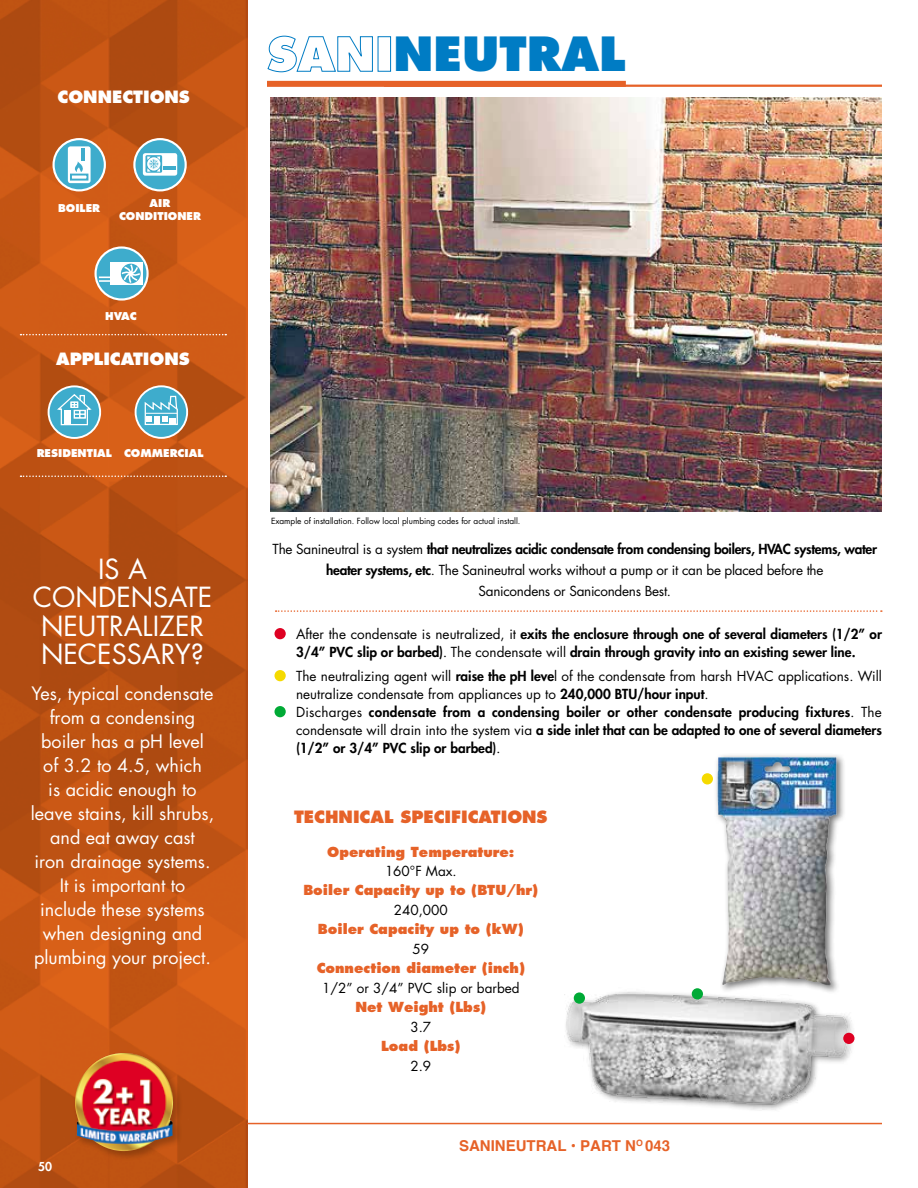
<style>
.page{position:relative;width:918px;height:1188px;background:#fff}
.page>*{position:absolute;margin:0;border:0;box-sizing:border-box;transform-origin:0 0}
.t1{font:800 45.9px "Futura";color:#007cc4}
.t2{font:27px/28.5px "Futura";color:#fff;text-align:center}
.t3{font:18px/24px "Futura";color:#fff;text-align:center}
.t4{font:800 16.5px "Futura";color:#fff}
.t5{font:800 16.5px "Futura";color:#e66228}
.t6{font:700 15px "Helvetica";color:#e66228}
.t7{font:800 13.5px/18px "Futura";color:#000}
.t8{font:13.5px/21px "Futura";letter-spacing:-.02em;color:#000;text-align:center}
.t9{font:800 13.5px "Futura";color:#e66228}
.t10{font:13.5px "Futura";color:#000}
.t11{font:800 12px "Futura";color:#fff}
.t12{font:800 10.5px/12.6px "Futura";color:#fff;text-align:center}
.t13{font:8.25px "Futura";color:#000}
.s1{color:#fff}
.s2{font-weight:800}
.s3{font-weight:400}
</style>
<div class="page">
<img style="left:0;top:0;width:247px;height:1188px">
<hr style="left:248px;top:1123px;width:634px;height:1px;background:#e66228">
<hr style="left:384px;top:85px;width:498px;height:2px;background:#e66228">
<div style="left:267px;top:81px;width:359px;height:6px;background:#e66228"></div>
<svg style="left:276px;top:610px;width:606px;height:2px"></svg>
<svg style="left:267px;top:35px;width:106px;height:38px"></svg>
<div style="left:378px;top:36px;width:13px;height:36px;border:1px solid #007cc4"></div>
<img style="left:564px;top:989px;width:290px;height:121px">
<div style="left:713px;top:753px;width:133px;height:241px;background:#000;opacity:.55"></div>
<img style="left:718px;top:757px;width:47px;height:228px">
<img style="left:270px;top:97px;width:612px;height:415px">
<div style="left:274px;top:628px;width:12px;height:11px;background:#de0022;border-radius:50%"></div>
<div style="left:274px;top:670px;width:12px;height:11px;background:#f5da00;border-radius:50%"></div>
<div style="left:275px;top:706px;width:11px;height:11px;background:#00aa36;border-radius:50%"></div>
<div style="left:73px;top:1051px;width:110px;height:110px;background:#000;opacity:.25"></div>
<img style="left:75px;top:1053px;width:100px;height:98px">
<div style="left:574px;top:992px;width:11px;height:12px;background:#00aa36;border-radius:50%"></div>
<div style="left:692px;top:988px;width:11px;height:11px;background:#00aa36;border-radius:50%"></div>
<div style="left:843px;top:1033px;width:12px;height:11px;background:#de0022;border-radius:50%"></div>
<div style="left:702px;top:773px;width:11px;height:11px;background:#f5da00;border-radius:50%"></div>
<svg style="left:21px;top:334px;width:205px;height:1px"></svg>
<svg style="left:21px;top:476px;width:205px;height:1px"></svg>
<svg style="left:133px;top:138px;width:54px;height:53px"></svg>
<div style="left:143px;top:153px;width:34px;height:23px;background:#fff;border-radius:2px"></div>
<div style="left:145px;top:155px;width:17px;height:18px;background:#3eaccc;border-radius:2px"></div>
<svg style="left:147px;top:156px;width:29px;height:16px"></svg>
<svg style="left:53px;top:138px;width:53px;height:53px"></svg>
<div style="left:68px;top:146px;width:23px;height:37px;background:#fff;border-radius:3px"></div>
<div style="left:70px;top:174px;width:18px;height:7px;border:2px solid #3eaccc"></div>
<svg style="left:74px;top:148px;width:11px;height:24px"></svg>
<svg style="left:48px;top:385px;width:53px;height:54px"></svg>
<svg style="left:55px;top:393px;width:38px;height:33px"></svg>
<div style="left:65px;top:410px;width:6px;height:14px;background:#fff"></div>
<svg style="left:95px;top:246px;width:54px;height:55px;background:#6ebbd0"></svg>
<div style="left:110px;top:262px;width:33px;height:23px;background:#fff"></div>
<svg style="left:99px;top:277px;width:11px;height:5px"></svg>
<svg style="left:120px;top:263px;width:21px;height:21px"></svg>
<svg style="left:135px;top:385px;width:53px;height:54px"></svg>
<svg style="left:144px;top:395px;width:35px;height:31px"></svg>
<div style="left:154px;top:416px;width:6px;height:8px;background:#fff"></div>
<hr style="left:146px;top:413px;width:31px;height:1px;background:#fff">
<p class="t4" style="left:58px;top:86px;width:134px">CONNECTIONS</p>
<p class="t12" style="left:58px;top:202px;width:44px">BOILER</p>
<p class="t12" style="left:119px;top:197px;width:84px">AIR<br>CONDITIONER</p>
<p class="t12" style="left:105px;top:309px;width:33px">HVAC</p>
<p class="t4" style="left:56px;top:348px;width:135px">APPLICATIONS</p>
<p class="t12" style="left:37px;top:447px;width:77px">RESIDENTIAL</p>
<p class="t12" style="left:124px;top:447px;width:81px">COMMERCIAL</p>
<h2 class="t2" style="left:33px;top:555px;width:181px">IS A<br>CONDENSATE<br>NEUTRALIZER<br>NECESSARY?</h2>
<p class="t3" style="left:31px;top:682px;width:185px">Yes, typical condensate from a condensing boiler has a pH level<br>of 3.2 to 4.5, which<br>is acidic enough to leave stains, kill shrubs, and eat away cast<br>iron drainage systems.<br>It is important to include these systems when designing and plumbing your project.</p>
<p class="t11" style="left:38px;top:1159px;width:15px">50</p>
<h1 class="t1" style="left:267px;top:25px;width:360px"><span class="s1">SANI</span>NEUTRAL</h1>
<p class="t13" style="left:271px;top:516px;width:251px">Example of installation. Follow local plumbing codes for actual install.</p>
<p class="t8" style="left:273px;top:539px;width:606px">The Sanineutral is a system <span class="s2">that neutralizes acidic condensate from condensing boilers, HVAC systems, water heater systems, etc</span>. The Sanineutral works without a pump or it can be placed before the<br>Sanicondens or Sanicondens Best.</p>
<p class="t7" style="left:296px;top:625px;width:587px"><span class="s3">After the condensate is neutralized, it</span> exits the enclosure through one of several diameters (1/2” or<br>3/4” PVC slip or barbed)<span class="s3">.</span> <span class="s3">The condensate will</span> drain through gravity into an existing sewer line.</p>
<p class="t7" style="left:296px;top:667px;width:587px"><span class="s3">The neutralizing agent will</span> raise the pH leve<span class="s3">l of the condensate from harsh HVAC applications. Will neutralize condensate from appliances up to</span> 240,000 BTU/hour input<span class="s3">.<br>Discharges</span> condensate from a condensing boiler or other condensate producing fixtures<span class="s3">.</span> <span class="s3">The condensate will drain into the system via</span> a side inlet that can be adapted to one of several diameters (1/2” or 3/4” PVC slip or barbed)<span class="s3">.</span></p>
<p class="t5" style="left:294px;top:806px;width:255px">TECHNICAL SPECIFICATIONS</p>
<p class="t9" style="left:327px;top:843px;width:189px">Operating Temperature:</p>
<p class="t8" style="left:385px;top:861px;width:73px">160°F Max.</p>
<p class="t9" style="left:303px;top:882px;width:237px">Boiler Capacity up to (BTU/hr)</p>
<p class="t8" style="left:394px;top:900px;width:56px">240,000</p>
<p class="t9" style="left:318px;top:921px;width:208px">Boiler Capacity up to (kW)</p>
<p class="t8" style="left:413px;top:939px;width:18px">59</p>
<p class="t9" style="left:317px;top:960px;width:210px">Connection diameter (inch)</p>
<p class="t10" style="left:322px;top:979px;width:199px">1/2” or 3/4” PVC slip or barbed</p>
<p class="t9" style="left:355px;top:999px;width:132px">Net Weight (Lbs)</p>
<p class="t8" style="left:410px;top:1017px;width:22px">3.7</p>
<p class="t9" style="left:381px;top:1038px;width:81px">Load (Lbs)</p>
<p class="t8" style="left:410px;top:1056px;width:22px">2.9</p>
<p class="t6" style="left:459px;top:1134px;width:213px">SANINEUTRAL • PART N<sup>O</sup> 043</p>
</div>
